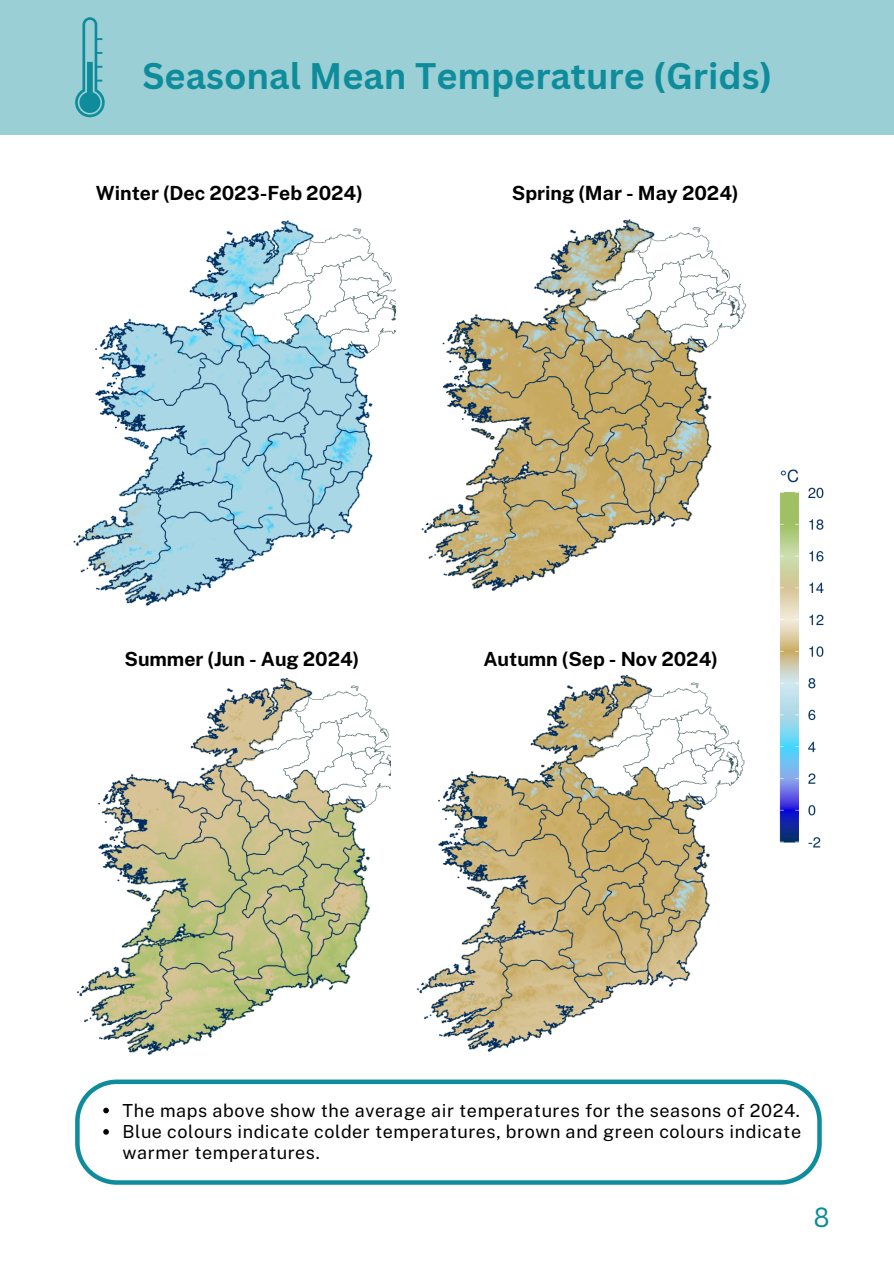
<style>
.page{position:relative;width:894px;height:1264px;background:#fff}
.page>*{position:absolute;margin:0;border:0;box-sizing:border-box;transform-origin:0 0}
.t1{font:700 36px "Canva Sans";color:#0f8c9b}
.t2{font:27px "Canva Sans";color:#0f8c9b}
.t3{font:700 19.5px "Public Sans";color:#000}
.t4{font:18px/21.3px "Public Sans";letter-spacing:.03em;color:#000}
</style>
<div class="page">
<div style="left:0;top:0;width:893px;height:134px;background:#99cfd5"></div>
<img style="left:73px;top:220px;width:323px;height:386px">
<img style="left:421px;top:219px;width:325px;height:372px">
<img style="left:76px;top:677px;width:315px;height:378px">
<img style="left:416px;top:674px;width:329px;height:378px">
<img style="left:779px;top:469px;width:45px;height:379px">
<svg style="left:75px;top:1079px;width:746px;height:105px"></svg>
<svg style="left:103px;top:1107px;width:6px;height:6px"></svg>
<svg style="left:103px;top:1129px;width:6px;height:5px"></svg>
<svg style="left:75px;top:17px;width:29px;height:100px"></svg>
<p class="t1" style="left:142px;top:50px;width:631px">Seasonal Mean Temperature (Grids)</p>
<h3 class="t3" style="left:96px;top:181px;width:268px">Winter (Dec 2023-Feb 2024)</h3>
<p class="t3" style="left:511px;top:181px;width:228px">Spring (Mar - May 2024)</p>
<p class="t3" style="left:124px;top:647px;width:236px">Summer (Jun - Aug 2024)</p>
<p class="t3" style="left:483px;top:647px;width:236px">Autumn (Sep - Nov 2024)</p>
<h1 class="t4" style="left:123px;top:1099px;width:678px">The maps above show the average air temperatures for the seasons of 2024.</h1>
<h3 class="t4" style="left:123px;top:1120px;width:679px">Blue colours indicate colder temperatures, brown and green colours indicate warmer temperatures.</h3>
<p class="t2" style="left:813px;top:1198px;width:18px">8</p>
</div>
